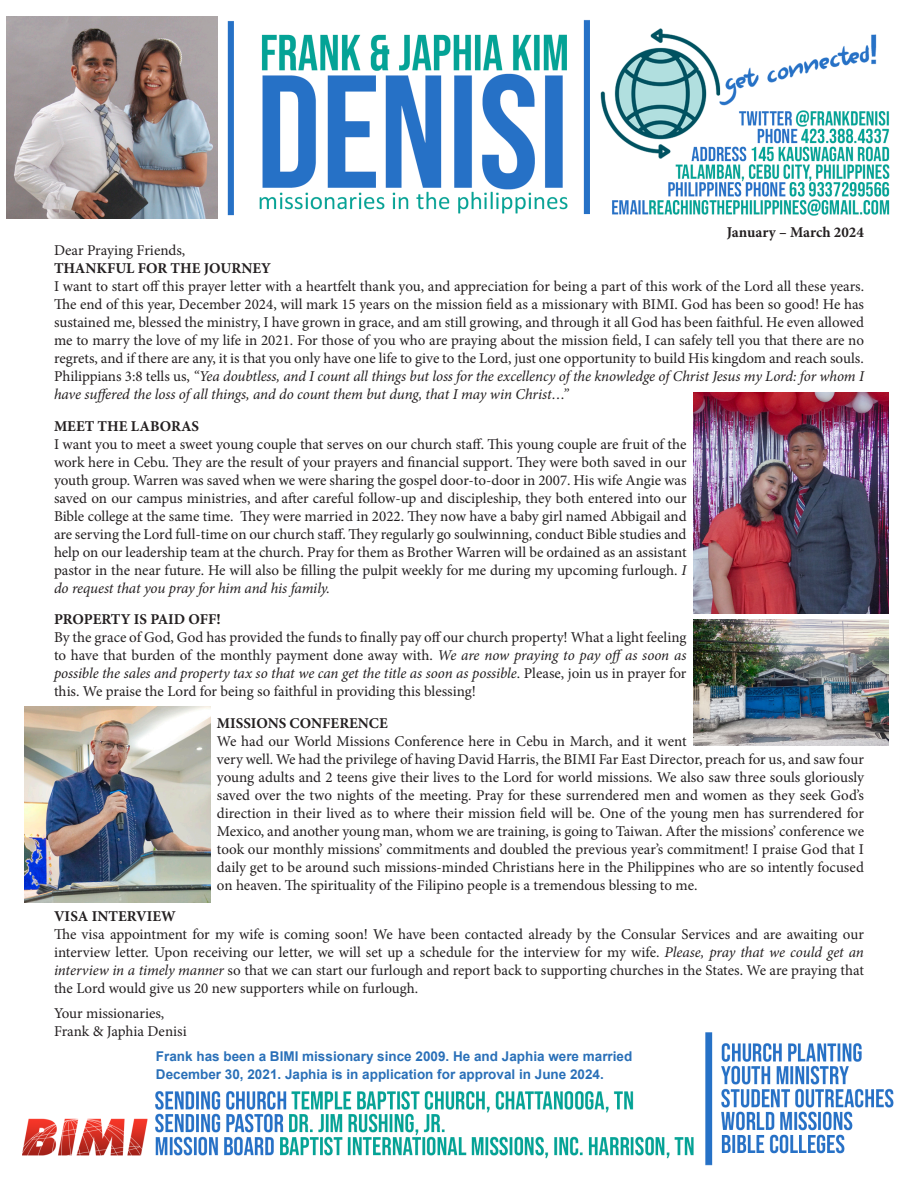
<style>
.page{position:relative;width:918px;height:1188px;background:#fff}
.page>*{position:absolute;margin:0;border:0;box-sizing:border-box;transform-origin:0 0}
.Normal_wrd_3{font:15px/18px "Minion Pro";letter-spacing:-.005em;color:#231f20;text-align:justify}
.Normal_wrd_3-2{font:700 15px "Minion Pro";color:#231f20}
.t1{font:700 13.5px/18px "Arial";color:#2a70b8}
.s1{font-style:italic}
</style>
<div class="page">
<img style="left:6px;top:16px;width:888px;height:1150px">
<img style="left:7px;top:16px;width:211px;height:202px">
<img style="left:24px;top:706px;width:186px;height:196px">
<img style="left:693px;top:393px;width:196px;height:221px">
<img style="left:693px;top:620px;width:196px;height:125px">
<p class="Normal_wrd_3-2" style="left:727px;top:222px;width:139px">January – March 2024</p>
<p class="Normal_wrd_3" style="left:54px;top:242px;width:133px">Dear Praying Friends,</p>
<p class="Normal_wrd_3-2" style="left:54px;top:258px;width:218px">THANKFUL FOR THE JOURNEY</p>
<p class="Normal_wrd_3" style="left:54px;top:278px;width:812px">I want to start off this prayer letter with a heartfelt thank you, and appreciation for being a part of this work of the Lord all these years.<br>The end of this year, December 2024, will mark 15 years on the mission field as a missionary with BIMI. God has been so good! He has sustained me, blessed the ministry, I have grown in grace, and am still growing, and through it all God has been faithful. He even allowed me to marry the love of my life in 2021. For those of you who are praying about the mission field, I can safely tell you that there are no regrets, and if there are any, it is that you only have one life to give to the Lord, just one opportunity to build His kingdom and reach souls.<br>Philippians 3:8 tells us, <span class="s1">“Yea doubtless, and I count all things but loss for the excellency of the knowledge of Christ Jesus my Lord: for whom I have suffered the loss of all things, and do count them but dung, that I may win Christ…”</span></p>
<p class="Normal_wrd_3-2" style="left:54px;top:416px;width:147px">MEET THE LABORAS</p>
<p class="Normal_wrd_3" style="left:54px;top:435px;width:634px">I want you to meet a sweet young couple that serves on our church staff. This young couple are fruit of the work here in Cebu. They are the result of your prayers and financial support. They were both saved in our youth group. Warren was saved when we were sharing the gospel door-to-door in 2007. His wife Angie was saved on our campus ministries, and after careful follow-up and discipleship, they both entered into our Bible college at the same time. They were married in 2022. They now have a baby girl named Abbigail and are serving the Lord full-time on our church staff. They regularly go soulwinning, conduct Bible studies and help on our leadership team at the church. Pray for them as Brother Warren will be ordained as an assistant pastor in the near future. He will also be filling the pulpit weekly for me during my upcoming furlough. <span class="s1">I do request that you pray for him and his family.</span></p>
<p class="Normal_wrd_3-2" style="left:54px;top:609px;width:168px">PROPERTY IS PAID OFF!</p>
<p class="Normal_wrd_3" style="left:54px;top:629px;width:634px">By the grace of God, God has provided the funds to finally pay off our church property! What a light feeling to have that burden of the monthly payment done away with. <span class="s1">We are now praying to pay offas soon as possible the sales and property tax so that we can get the title as soon as possible</span>. Please, join us in prayer for this. We praise the Lord for being so faithful in providing this blessing!</p>
<p class="Normal_wrd_3-2" style="left:217px;top:713px;width:172px">MISSIONS CONFERENCE</p>
<p class="Normal_wrd_3" style="left:217px;top:732px;width:649px;text-align:left">We had our World Missions Conference here in Cebu in March, and it went<br>very well. We had the privilege of having David Harris, the BIMI Far East Director, preach for us, and saw four young adults and 2 teens give their lives to the Lord for world missions. We also saw three souls gloriously saved over the two nights of the meeting. Pray for these surrendered men and women as they seek God’s direction in their lived as to where their mission field will be. One of the young men has surrendered for Mexico, and another young man, whom we are training, is going to Taiwan. After the missions’ conference we took our monthly missions’ commitments and doubled the previous year’s commitment! I praise God that I daily get to be around such missions-minded Christians here in the Philippines who are so intently focused on heaven. The spirituality of the Filipino people is a tremendous blessing to me.</p>
<p class="Normal_wrd_3-2" style="left:54px;top:906px;width:123px">VISA INTERVIEW</p>
<p class="Normal_wrd_3" style="left:54px;top:926px;width:811px">The visa appointment for my wife is coming soon! We have been contacted already by the Consular Services and are awaiting our interview letter. Upon receiving our letter, we will set up a schedule for the interview for my wife. <span class="s1">Please, pray that we could get an interview in a timely manner</span> so that we can start our furlough and report back to supporting churches in the States. We are praying that the Lord would give us 20 new supporters while on furlough.</p>
<p class="Normal_wrd_3" style="left:54px;top:1004px;width:112px">Your missionaries,</p>
<p class="Normal_wrd_3" style="left:54px;top:1022px;width:134px">Frank &amp; Japhia Denisi</p>
<p class="t1" style="left:156px;top:1047px;width:478px">Frank has been a BIMI missionary since 2009. He and Japhia were married<br>December 30, 2021. Japhia is in application for approval in June 2024.</p>
</div>
